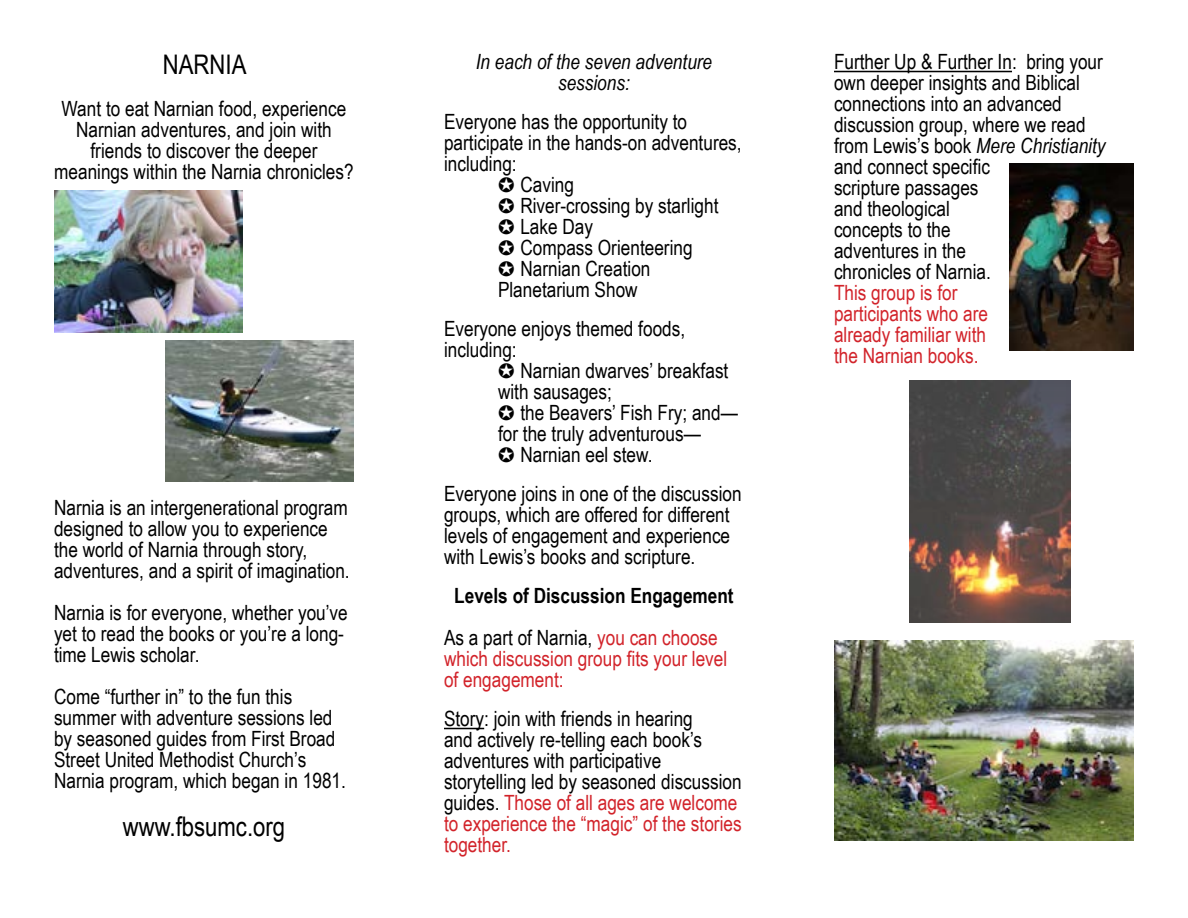
<style>
.page{position:relative;width:1188px;height:918px;background:#fff}
.page>*{position:absolute;margin:0;border:0;box-sizing:border-box;transform-origin:0 0}
.t1{font:27px "Arial Narrow";color:#000}
.t2{font:21px/21px "Arial Narrow";color:#000}
.t3{font:21px/21px "Arial Narrow";color:#d2232a}
.t4{font:700 21px/42px "Arial Narrow";color:#000}
.t5{font:italic 21px/21px "Arial Narrow";color:#000;text-align:center}
.s1{font-weight:400}
.s2{font-weight:400;color:#d2232a}
.s3{color:#d2232a}
.s4{font-style:italic}
</style>
<div class="page">
<hr style="left:444px;top:728px;width:40px;height:1px;background:#000">
<hr style="left:834px;top:71px;width:178px;height:1px;background:#000">
<img style="left:54px;top:191px;width:188px;height:142px">
<img style="left:834px;top:641px;width:300px;height:199px">
<img style="left:165px;top:340px;width:188px;height:141px">
<img style="left:1010px;top:164px;width:124px;height:186px">
<img style="left:909px;top:380px;width:162px;height:242px">
<p class="t1" style="left:163px;top:44px;width:85px">NARNIA</p>
<p class="t2" style="left:54px;top:97px;width:301px;text-align:center">Want to eat Narnian food, experience Narnian adventures, and join with friends to discover the deeper meanings within the Narnia chronicles?</p>
<p class="t2" style="left:54px;top:496px;width:297px">Narnia is an intergenerational program designed to allow you to experience the world of Narnia through story, adventures, and a spirit of imagination.</p>
<p class="t2" style="left:54px;top:601px;width:295px">Narnia is for everyone, whether you’ve yet to read the books or you’re a long&shy;time Lewis scholar.</p>
<p class="t2" style="left:54px;top:685px;width:293px">Come “further in” to the fun this summer with adventure sessions led by seasoned guides from First Broad Street United Methodist Church’s Narnia program, which began in 1981.</p>
<p class="t1" style="left:123px;top:806px;width:164px">www.fbsumc.org</p>
<p class="t5" style="left:476px;top:51px;width:238px">In each of the seven adventure sessions:</p>
<p class="t2" style="left:444px;top:111px;width:245px">Everyone has the opportunity to</p>
<p class="t2" style="left:444px;top:132px;width:299px">participate in the hands-on adventures,</p>
<p class="t2" style="left:444px;top:153px;width:74px">including:</p>
<p class="t2" style="left:520px;top:174px;width:55px">Caving</p>
<p class="t2" style="left:520px;top:195px;width:200px">River-crossing by starlight</p>
<p class="t2" style="left:520px;top:216px;width:74px">Lake Day</p>
<p class="t2" style="left:520px;top:237px;width:174px">Compass Orienteering</p>
<p class="t2" style="left:520px;top:258px;width:132px">Narnian Creation</p>
<p class="t2" style="left:498px;top:279px;width:141px">Planetarium Show</p>
<p class="t2" style="left:444px;top:318px;width:243px">Everyone enjoys themed foods, including:</p>
<p class="t2" style="left:498px;top:360px;width:232px;text-indent:22px">Narnian dwarves’ breakfast with sausages;</p>
<p class="t2" style="left:520px;top:402px;width:219px">the Beavers’ Fish Fry; and—</p>
<p class="t2" style="left:498px;top:423px;width:204px">for the truly adventurous—</p>
<p class="t2" style="left:520px;top:444px;width:134px">Narnian eel stew.</p>
<p class="t2" style="left:444px;top:483px;width:299px">Everyone joins in one of the discussion groups, which are offered for different levels of engagement and experience with Lewis’s books and scripture.</p>
<p class="t4" style="left:444px;top:574px;width:291px;text-indent:10px">Levels of Discussion Engagement<br><span class="s1">As a part of Narnia,</span> <span class="s2">you can choose</span></p>
<p class="t3" style="left:444px;top:648px;width:285px">which discussion group fits your level of engagement:</p>
<p class="t2" style="left:444px;top:708px;width:299px">Story: join with friends in hearing<br>and actively re-telling each book’s adventures with participative storytelling led by seasoned discussion guides. <span class="s3">Those of all ages are welcome to experience the “magic” of the stories together.</span></p>
<p class="t2" style="left:834px;top:51px;width:273px">Further Up &amp; Further In: bring your own deeper insights and Biblical connections into an advanced discussion group, where we read from Lewis’s book <span class="s4">Mere Christianity </span>and connect specific<br>scripture passages<br>and theological<br>concepts to the<br>adventures in the<br>chronicles of Narnia.</p>
<p class="t3" style="left:834px;top:282px;width:156px">This group is for participants who are already familiar with the Narnian books.</p>
</div>
